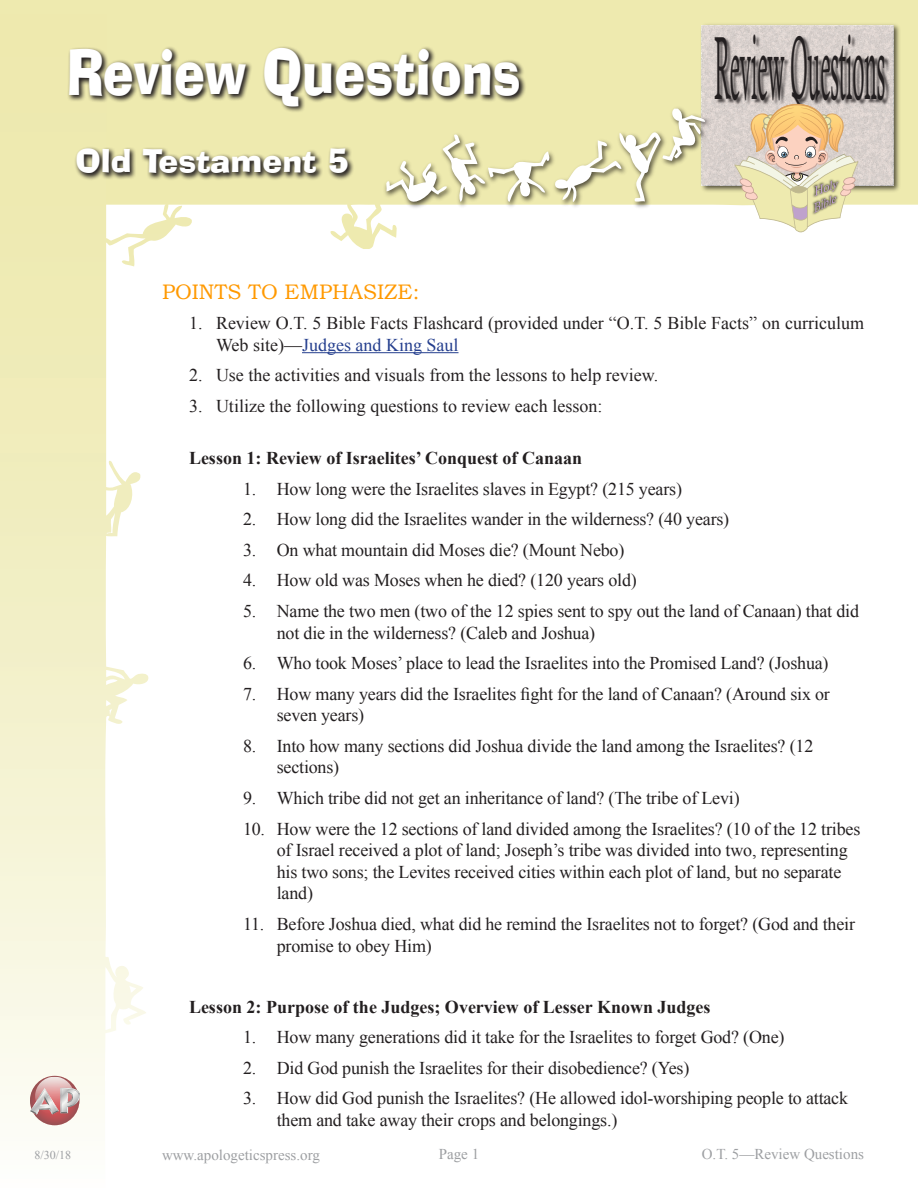
<style>
.page{position:relative;width:918px;height:1188px;background:#fff}
.page>*{position:absolute;margin:0;border:0;box-sizing:border-box;transform-origin:0 0}
.t1{font:89.85px "Calisto";color:#231f20;scale:.25 1}
.Lesson_Title_New{font:61.5px "Ad Lib BT";color:#fff;scale:.8 1}
.Lesson_Title_Heading{font:31.5px "Ad Lib BT";color:#fff}
.Heading_1{font:21px "Bookman Old Style";color:#f90}
.t2{font:18px/21.6px "Times New Roman";letter-spacing:-.01em;color:#231f20}
.Heading_3{font:700 18px "Times New Roman";color:#231f20}
.t3{font:15px "Times New Roman";color:#9d9fa2}
.Wednesday_Lesson_Hea{font:12px "Times New Roman";color:#9d9fa2}
.s1{color:#253f8e}
</style>
<div class="page">
<svg style="left:0;top:0;width:648px;height:249px;fill:#eeeaaf"></svg>
<img style="left:648px;top:0;width:270px;height:205px">
<div style="left:702px;top:26px;width:191px;height:159px;background:#dad1ce"></div>
<img style="left:714px;top:23px;width:178px;height:102px">
<img style="left:382px;top:104px;width:332px;height:107px">
<svg style="left:384px;top:109px;width:321px;height:101px"></svg>
<svg style="left:0;top:15px;width:192px;height:1111px"></svg>
<svg style="left:735px;top:103px;width:123px;height:130px"></svg>
<svg style="left:74px;top:146px;width:281px;height:35px;background:#a19d78"></svg>
<svg style="left:67px;top:45px;width:460px;height:68px;background:#a5a17b"></svg>
<hr style="left:302px;top:352px;width:157px;height:1px;background:#253f8e">
<svg style="left:30px;top:1076px;width:49px;height:49px"></svg>
<svg style="left:35px;top:1077px;width:39px;height:38px"></svg>
<svg style="left:30px;top:1088px;width:50px;height:27px"></svg>
<p class="Lesson_Title_New" style="left:66px;top:33px;width:570px">Review Questions</p>
<p class="Lesson_Title_Heading" style="left:76px;top:141px;width:275px">Old Testament 5</p>
<p class="t1" style="left:714px;top:16px;width:686px">Review Questions</p>
<p class="Wednesday_Lesson_Hea" style="left:35px;top:1147px;width:38px">8/30/18</p>
<p class="Heading_1" style="left:162px;top:278px;width:259px">POINTS TO EMPHASIZE:</p>
<p class="t2" style="left:216px;top:312px;width:650px;text-indent:-27px">1. Review O.T. 5 Bible Facts Flashcard (provided under “O.T. 5 Bible Facts” on curriculum<br>Web site)—<span class="s1">Judges and King Saul</span></p>
<p class="t2" style="left:189px;top:364px;width:471px">2. Use the activities and visuals from the lessons to help review.</p>
<p class="t2" style="left:189px;top:395px;width:415px">3. Utilize the following questions to review each lesson:</p>
<p class="Heading_3" style="left:189px;top:446px;width:395px">Lesson 1: Review of Israelites’ Conquest of Canaan</p>
<p class="t2" style="left:243px;top:478px;width:441px">1. How long were the Israelites slaves in Egypt? (215 years)</p>
<p class="t2" style="left:243px;top:508px;width:488px">2. How long did the Israelites wander in the wilderness? (40 years)</p>
<p class="t2" style="left:243px;top:539px;width:383px">3. On what mountain did Moses die? (Mount Nebo)</p>
<p class="t2" style="left:243px;top:569px;width:395px">4. How old was Moses when he died? (120 years old)</p>
<p class="t2" style="left:277px;top:600px;width:584px;text-indent:-34px">5. Name the two men (two of the 12 spies sent to spy out the land of Canaan) that did not die in the wilderness? (Caleb and Joshua)</p>
<p class="t2" style="left:243px;top:652px;width:587px">6. Who took Moses’ place to lead the Israelites into the Promised Land? (Joshua)</p>
<p class="t2" style="left:277px;top:683px;width:555px;text-indent:-34px">7. How many years did the Israelites fight for the land of Canaan? (Around six or seven years)</p>
<p class="t2" style="left:277px;top:735px;width:538px;text-indent:-34px">8. Into how many sections did Joshua divide the land among the Israelites? (12 sections)</p>
<p class="t2" style="left:243px;top:787px;width:498px">9. Which tribe did not get an inheritance of land? (The tribe of Levi)</p>
<p class="t2" style="left:277px;top:818px;width:585px;text-indent:-34px">10. How were the 12 sections of land divided among the Israelites? (10 of the 12 tribes of Israel received a plot of land; Joseph’s tribe was divided into two, representing his two sons; the Levites received cities within each plot of land, but no separate land)</p>
<p class="t2" style="left:277px;top:913px;width:580px;text-indent:-34px">11. Before Joshua died, what did he remind the Israelites not to forget? (God and their promise to obey Him)</p>
<p class="Heading_3" style="left:189px;top:994px;width:523px">Lesson 2: Purpose of the Judges; Overview of Lesser Known Judges</p>
<p class="t2" style="left:243px;top:1026px;width:543px">1. How many generations did it take for the Israelites to forget God? (One)</p>
<p class="t2" style="left:243px;top:1057px;width:448px">2. Did God punish the Israelites for their disobedience? (Yes)</p>
<p class="t2" style="left:277px;top:1087px;width:573px;text-indent:-34px">3. How did God punish the Israelites? (He allowed idol-worshiping people to attack them and take away their crops and belongings.)</p>
<p class="t3" style="left:162px;top:1144px;width:159px">www.apologeticspress.org</p>
<p class="t3" style="left:439px;top:1144px;width:42px">Page 1</p>
<p class="t3" style="left:702px;top:1144px;width:164px">O.T. 5—Review Questions</p>
</div>
